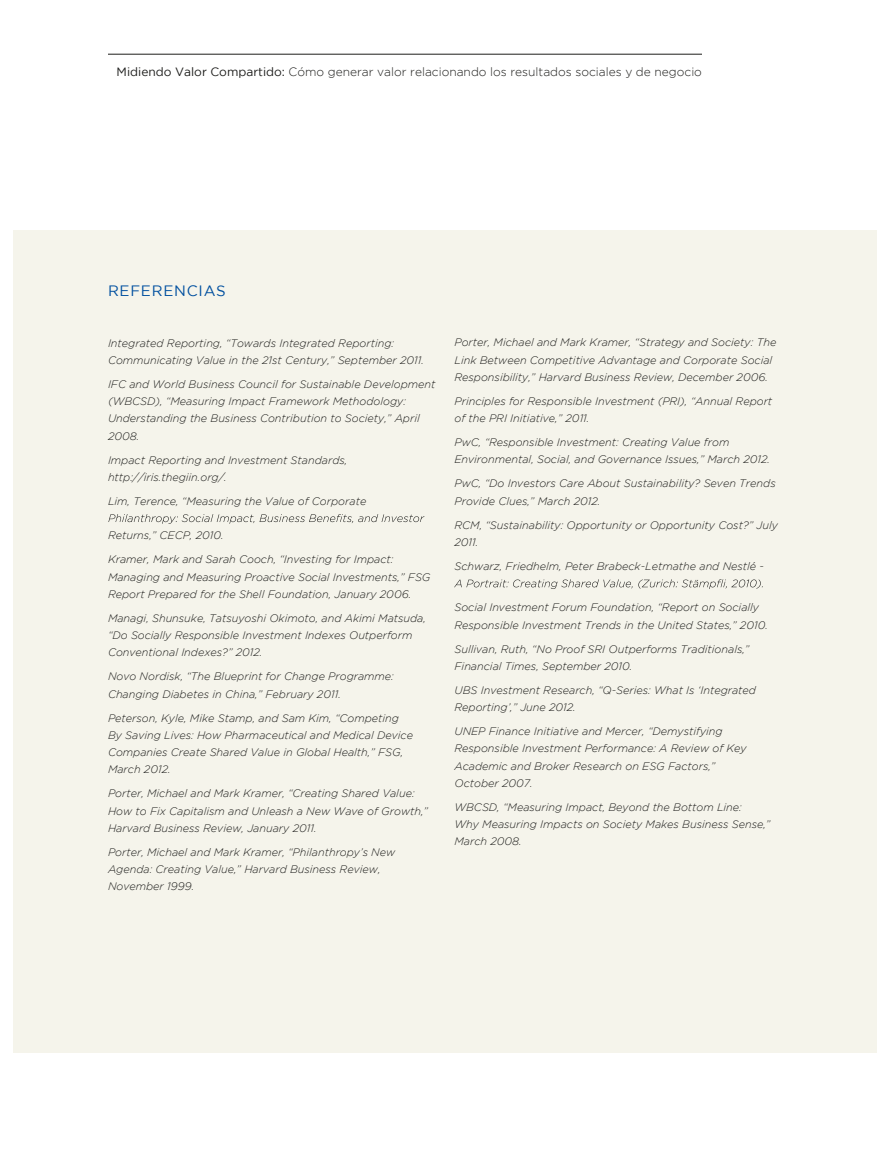
<style>
.page{position:relative;width:891px;height:1161px;background:#fff}
.page>*{position:absolute;margin:0;border:0;box-sizing:border-box;transform-origin:0 0}
.t1{font:15px "Gotham";letter-spacing:.05em;color:#004f9f}
.t2{font:300 12px "Gotham";color:#1d1d1b}
.t3{font:italic 300 10.8px/17.2px "Gotham";color:#1d1d1b}
.s1{font-weight:400}
</style>
<div class="page">
<hr style="left:108px;top:54px;width:594px;height:1px;background:#1d1d1b">
<div style="left:14px;top:231px;width:864px;height:822px;background:#f5f4eb"></div>
<svg style="left:108px;top:514px;width:316px;height:10px"></svg>
<svg style="left:454px;top:579px;width:309px;height:10px"></svg>
<p class="t2" style="left:117px;top:65px;width:587px"><span class="s1">Midiendo Valor Compartido:</span> Cómo generar valor relacionando los resultados sociales y de negocio</p>
<h1 class="t1" style="left:108px;top:282px;width:119px">REFERENCIAS</h1>
<p class="t3" style="left:108px;top:334px;width:317px">Integrated Reporting, “Towards Integrated Reporting:<br>Communicating Value in the 21st Century,” September 2011.</p>
<p class="t3" style="left:108px;top:375px;width:329px">IFC and World Business Council for Sustainable Development (WBCSD), “Measuring Impact Framework Methodology:<br>Understanding the Business Contribution to Society,” April 2008.</p>
<p class="t3" style="left:108px;top:451px;width:241px">Impact Reporting and Investment Standards, http://iris.thegiin.org/.</p>
<p class="t3" style="left:108px;top:492px;width:260px">Lim, Terence, “Measuring the Value of Corporate</p>
<p class="t3" style="left:108px;top:527px;width:117px">Returns,” CECP, 2010.</p>
<p class="t3" style="left:108px;top:551px;width:324px">Kramer, Mark and Sarah Cooch, “Investing for Impact:<br>Managing and Measuring Proactive Social Investments,” FSG<br>Report Prepared for the Shell Foundation, January 2006.</p>
<p class="t3" style="left:108px;top:609px;width:320px">Managi, Shunsuke, Tatsuyoshi Okimoto, and Akimi Matsuda, “Do Socially Responsible Investment Indexes Outperform<br>Conventional Indexes?” 2012.</p>
<p class="t3" style="left:108px;top:668px;width:287px">Novo Nordisk, “The Blueprint for Change Programme:<br>Changing Diabetes in China,” February 2011.</p>
<p class="t3" style="left:108px;top:709px;width:307px">Peterson, Kyle, Mike Stamp, and Sam Kim, “Competing By Saving Lives: How Pharmaceutical and Medical Device Companies Create Shared Value in Global Health,” FSG, March 2012.</p>
<p class="t3" style="left:108px;top:785px;width:322px">Porter, Michael and Mark Kramer, “Creating Shared Value:<br>How to Fix Capitalism and Unleash a New Wave of Growth,”<br>Harvard Business Review, January 2011.</p>
<p class="t3" style="left:108px;top:843px;width:289px">Porter, Michael and Mark Kramer, “Philanthropy’s New<br>Agenda: Creating Value,” Harvard Business Review,<br>November 1999.</p>
<p class="t3" style="left:454px;top:334px;width:323px">Porter, Michael and Mark Kramer, “Strategy and Society: The<br>Link Between Competitive Advantage and Corporate Social<br>Responsibility,” Harvard Business Review, December 2006.</p>
<p class="t3" style="left:454px;top:393px;width:319px">Principles for Responsible Investment (PRI), “Annual Report of the PRI Initiative,” 2011.</p>
<p class="t3" style="left:454px;top:434px;width:317px">PwC, “Responsible Investment: Creating Value from<br>Environmental, Social, and Governance Issues,” March 2012.</p>
<p class="t3" style="left:454px;top:475px;width:323px">PwC, “Do Investors Care About Sustainability? Seven Trends<br>Provide Clues,” March 2012.</p>
<p class="t3" style="left:454px;top:516px;width:325px">RCM, “Sustainability: Opportunity or Opportunity Cost?” July<br>2011.</p>
<p class="t3" style="left:454px;top:558px;width:311px">Schwarz, Friedhelm, Peter Brabeck-Letmathe and Nestlé -</p>
<p class="t3" style="left:454px;top:599px;width:315px">Social Investment Forum Foundation, “Report on Socially<br>Responsible Investment Trends in the United States,” 2010.</p>
<p class="t3" style="left:454px;top:640px;width:296px">Sullivan, Ruth, “No Proof SRI Outperforms Traditionals,”<br>Financial Times, September 2010.</p>
<p class="t3" style="left:454px;top:681px;width:303px">UBS Investment Research, “Q-Series: What Is ‘Integrated<br>Reporting’,” June 2012.</p>
<p class="t3" style="left:454px;top:723px;width:294px">UNEP Finance Initiative and Mercer, “Demystifying Responsible Investment Performance: A Review of Key Academic and Broker Research on ESG Factors,” October 2007.</p>
<p class="t3" style="left:454px;top:798px;width:317px">WBCSD, “Measuring Impact, Beyond the Bottom Line:<br>Why Measuring Impacts on Society Makes Business Sense,”<br>March 2008.</p>
</div>
